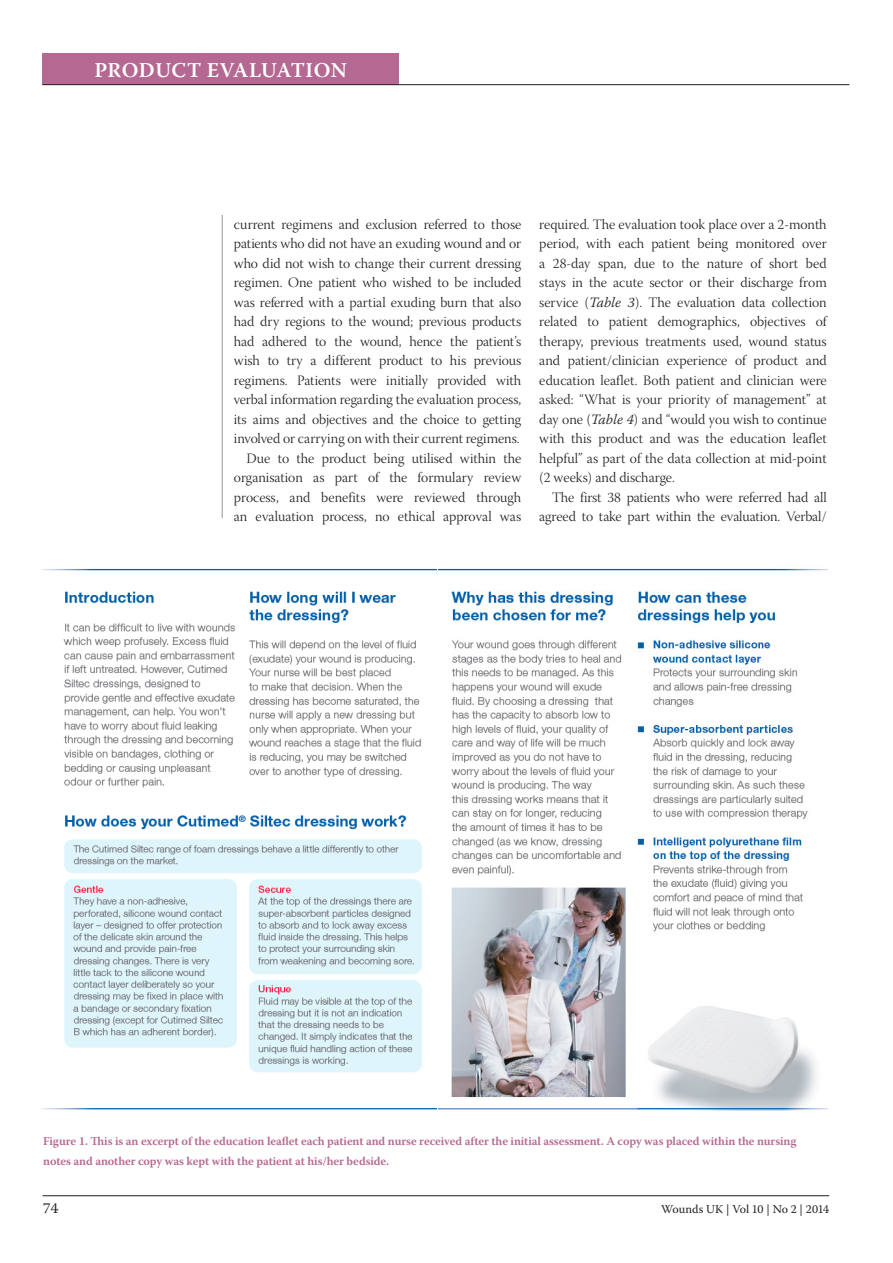
<style>
.page{position:relative;width:893px;height:1263px;background:#fff}
.page>*{position:absolute;margin:0;border:0;box-sizing:border-box;transform-origin:0 0}
.t1{font:600 21px "Warnock Pro";letter-spacing:.025em;color:#fff}
.t2{font:15px "Warnock Pro";color:#231f20}
.t3{font:14.25px/19.5px "Warnock Pro Light Subh";color:#231f20;text-align:right}
.t4{font:600 12px/19.5px "Warnock Pro";letter-spacing:-.01em;color:#b56891}
.t5{font:12px "Warnock Pro";letter-spacing:-.01em;color:#231f20}
.s1{font-family:"Warnock Pro";font-weight:300;font-style:italic}
</style>
<div class="page">
<hr style="left:43px;top:1195px;width:786px;height:1px;background:#231f20">
<div style="left:43px;top:53px;width:356px;height:32px;background:#b56891"></div>
<hr style="left:43px;top:84px;width:806px;height:1px;background:#231f20">
<img style="left:41px;top:568px;width:396px;height:542px">
<hr style="left:222px;top:215px;width:1px;height:303px;background:#939598">
<img style="left:439px;top:568px;width:388px;height:542px">
<h1 class="t1" style="left:94px;top:57px;width:254px">Product EVALUATION</h1>
<p class="t3" style="left:234px;top:216px;width:289px">current regimens and exclusion referred to those patients who did not have an exuding wound and or who did not wish to change their current dressing regimen. One patient who wished to be included was referred with a partial exuding burn that also had dry regions to the wound; previous products had adhered to the wound, hence the patient’s wish to try a different product to his previous regimens. Patients were initially provided with verbal information regarding the evaluation process, its aims and objectives and the choice to getting involved or carrying on with their current regimens.<br>Due to the product being utilised within the organisation as part of the formulary review process, and benefits were reviewed through an evaluation process, no ethical approval was</p>
<p class="t3" style="left:539px;top:216px;width:289px;text-align:justify">required. The evaluation took place over a 2-month period, with each patient being monitored over a 28-day span, due to the nature of short bed stays in the acute sector or their discharge from service (<span class="s1">Table 3</span>). The evaluation data collection related to patient demographics, objectives of therapy, previous treatments used, wound status and patient/clinician experience of product and education leaflet. Both patient and clinician were asked: “What is your priority of management” at day one (<span class="s1">Table 4</span>) and “would you wish to continue with this product and was the education leaflet helpful” as part of the data collection at mid-point (2 weeks) and discharge.</p>
<p class="t3" style="left:539px;top:489px;width:289px">The first 38 patients who were referred had all agreed to take part within the evaluation. Verbal/</p>
<p class="t4" style="left:43px;top:1131px;width:755px">Figure 1. This is an excerpt of the education leaflet each patient and nurse received after the initial assessment. A copy was placed within the nursing notes and another copy was kept with the patient at his/her bedside.</p>
<p class="t2" style="left:43px;top:1199px;width:17px">74</p>
<p class="t5" style="left:661px;top:1202px;width:170px">Wounds UK | Vol 10 | No 2 | 2014</p>
</div>
